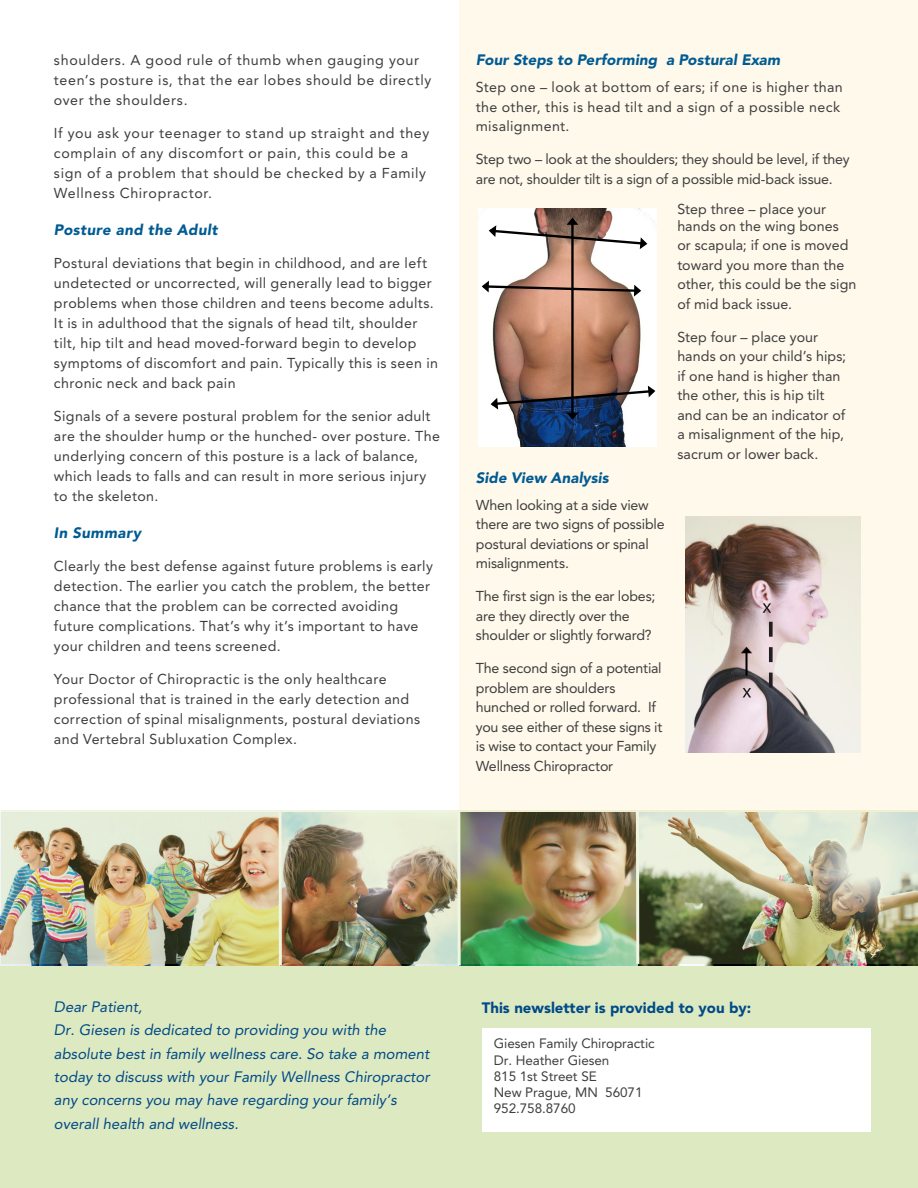
<style>
.page{position:relative;width:918px;height:1188px;background:#fff}
.page>*{position:absolute;margin:0;border:0;box-sizing:border-box;transform-origin:0 0}
.t1{font:italic 15px/23.2px "Avenir LT Std";color:#004a87}
.t2{font:italic 900 15px "Avenir";letter-spacing:.01em;color:#005b93}
.t3{font:900 15px "Avenir";color:#004a87}
.t4{font:italic 900 15px "Avenir";letter-spacing:.035em;color:#005b93}
.t5{font:14.25px/20px "Avenir";letter-spacing:.025em;color:#3e3e3f}
.t6{font:14.25px/19.5px "Avenir";letter-spacing:-.015em;color:#3e3e3f}
.t7{font:14.25px/19.5px "Avenir";letter-spacing:.005em;color:#3e3e3f}
.t8{font:14.25px/20px "Avenir";letter-spacing:.045em;color:#3e3e3f}
.t9{font:13.5px/16.2px "Avenir LT Std";letter-spacing:-.005em;color:#3e3e3f}
</style>
<div class="page">
<div style="left:0;top:950px;width:918px;height:238px;background:#dde9c1"></div>
<div style="left:459px;top:0;width:459px;height:926px;background:#fff9eb"></div>
<div style="left:482px;top:1029px;width:388px;height:103px;background:#fff"></div>
<hr style="left:279px;top:812px;width:3px;height:153px;background:#fff">
<img style="left:2px;top:811px;width:916px;height:153px">
<img style="left:478px;top:208px;width:179px;height:238px">
<hr style="left:571px;top:219px;width:3px;height:199px;background:#000">
<svg style="left:488px;top:218px;width:160px;height:31px;background:#bdb0ab"></svg>
<svg style="left:481px;top:281px;width:161px;height:16px;background:#ad8b7d"></svg>
<svg style="left:489px;top:386px;width:168px;height:34px;background:#73737f"></svg>
<img style="left:685px;top:516px;width:175px;height:237px">
<svg style="left:769px;top:622px;width:4px;height:66px"></svg>
<svg style="left:763px;top:603px;width:8px;height:10px"></svg>
<svg style="left:743px;top:688px;width:8px;height:9px"></svg>
<img style="left:733px;top:645px;width:20px;height:31px">
<p class="t8" style="left:54px;top:50px;width:379px">shoulders. A good rule of thumb when gauging your teen’s posture is, that the ear lobes should be directly over the shoulders.</p>
<p class="t8" style="left:54px;top:123px;width:377px">If you ask your teenager to stand up straight and they complain of any discomfort or pain, this could be a sign of a problem that should be checked by a Family Wellness Chiropractor.</p>
<p class="t2" style="left:54px;top:221px;width:165px">Posture and the Adult</p>
<p class="t5" style="left:54px;top:254px;width:386px">Postural deviations that begin in childhood, and are left undetected or uncorrected, will generally lead to bigger problems when those children and teens become adults.<br>It is in adulthood that the signals of head tilt, shoulder tilt, hip tilt and head moved-forward begin to develop symptoms of discomfort and pain. Typically this is seen in chronic neck and back pain</p>
<p class="t5" style="left:54px;top:406px;width:387px">Signals of a severe postural problem for the senior adult are the shoulder hump or the hunched- over posture. The underlying concern of this posture is a lack of balance, which leads to falls and can result in more serious injury to the skeleton.</p>
<p class="t4" style="left:54px;top:524px;width:89px">In Summary</p>
<p class="t5" style="left:54px;top:557px;width:381px">Clearly the best defense against future problems is early detection. The earlier you catch the problem, the better chance that the problem can be corrected avoiding future complications. That’s why it’s important to have your children and teens screened.</p>
<p class="t5" style="left:54px;top:669px;width:368px">Your Doctor of Chiropractic is the only healthcare professional that is trained in the early detection and correction of spinal misalignments, postural deviations and Vertebral Subluxation Complex.</p>
<p class="t2" style="left:476px;top:51px;width:306px">Four Steps to Performing a Postural Exam</p>
<p class="t5" style="left:476px;top:78px;width:368px;line-height:19.5px">Step one – look at bottom of ears; if one is higher than the other, this is head tilt and a sign of a possible neck misalignment.</p>
<p class="t6" style="left:476px;top:150px;width:375px">Step two – look at the shoulders; they should be level, if they are not, shoulder tilt is a sign of a possible mid-back issue.</p>
<p class="t2" style="left:476px;top:469px;width:134px">Side View Analysis</p>
<p class="t6" style="left:476px;top:495px;width:190px">When looking at a side view there are two signs of possible postural deviations or spinal misalignments.</p>
<p class="t6" style="left:476px;top:587px;width:181px">The first sign is the ear lobes; are they directly over the shoulder or slightly forward?</p>
<p class="t6" style="left:476px;top:659px;width:188px">The second sign of a potential problem are shoulders hunched or rolled forward. If you see either of these signs it is wise to contact your Family<br>Wellness Chiropractor</p>
<p class="t7" style="left:677px;top:201px;width:163px;line-height:16.5px">Step three – place your hands on the wing bones</p>
<p class="t7" style="left:677px;top:236px;width:181px">or scapula; if one is moved toward you more than the other, this could be the sign of mid back issue.</p>
<p class="t7" style="left:677px;top:327px;width:170px">Step four – place your hands on your child’s hips; if one hand is higher than the other, this is hip tilt and can be an indicator of a misalignment of the hip, sacrum or lower back.</p>
<p class="t1" style="left:54px;top:996px;width:377px">Dear Patient,<br>Dr. Giesen is dedicated to providing you with the absolute best in family wellness care. So take a moment today to discuss with your Family Wellness Chiropractor any concerns you may have regarding your family’s overall health and wellness.</p>
<p class="t3" style="left:482px;top:999px;width:271px">This newsletter is provided to you by:</p>
<p class="t9" style="left:494px;top:1036px;width:162px">Giesen Family Chiropractic<br>Dr. Heather Giesen<br>815 1st Street SE<br>New Prague, MN 56071<br>952.758.8760</p>
</div>
